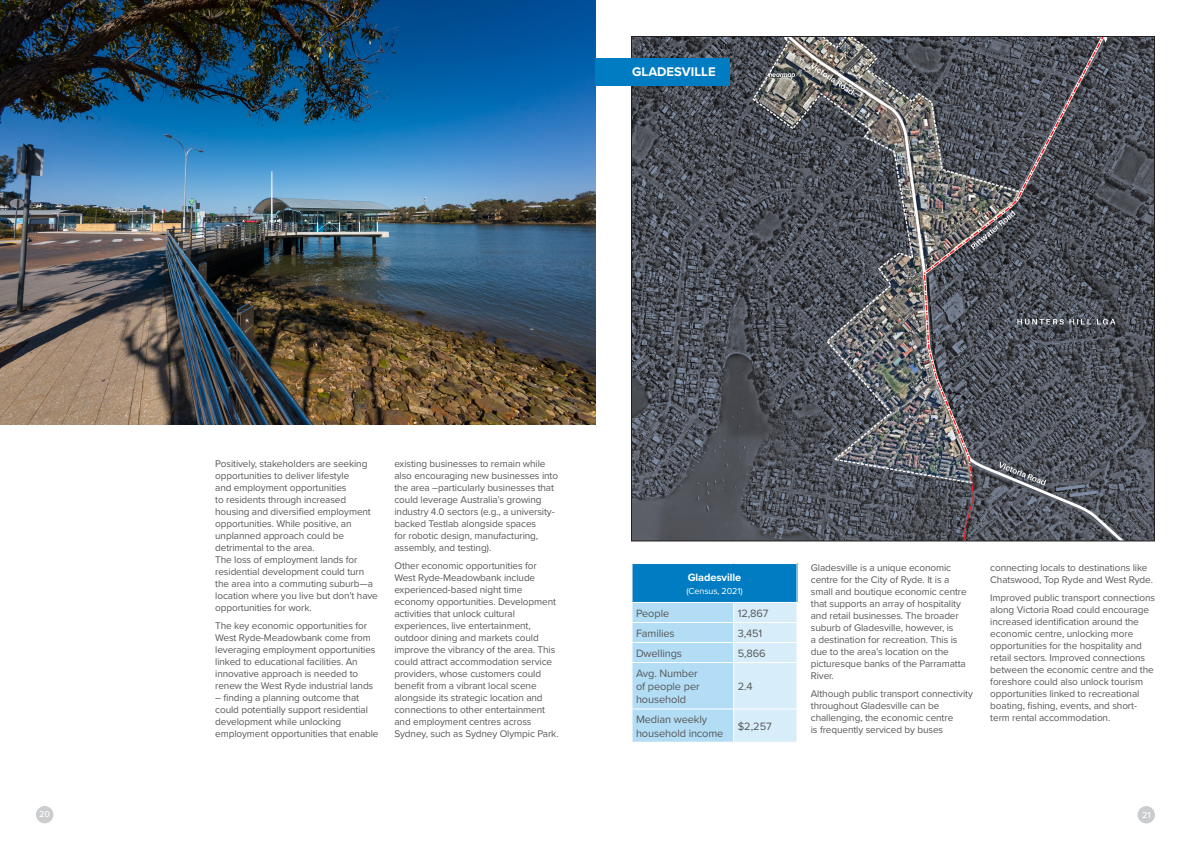
<style>
.page{position:relative;width:1191px;height:842px;background:#fff}
.page>*{position:absolute;margin:0;border:0;box-sizing:border-box;transform-origin:0 0}
.t1{font:700 13px "Proxima Nova";color:#fff}
.t2{font:11px/13.2px "Proxima Nova";letter-spacing:-.01em;color:#57585a}
.t3{font:700 11px "Proxima Nova";letter-spacing:-.01em;color:#fff}
.t4{font:10px/12px "Proxima Nova";letter-spacing:-.01em;color:#57585a}
.t5{font:9px "Proxima Nova";letter-spacing:-.01em;color:#fff}
.t6{font:500 9px "Proxima Nova";color:#fff}
</style>
<div class="page">
<div style="left:1137px;top:806px;width:18px;height:17px;background:#cbccce;border-radius:50%"></div>
<div style="left:36px;top:806px;width:17px;height:17px;background:#cbccce;border-radius:50%"></div>
<img style="left:0;top:0;width:595px;height:425px">
<img style="left:633px;top:38px;width:520px;height:501px">
<div style="left:595px;top:58px;width:135px;height:27px;background:#007cc2"></div>
<div style="left:632px;top:563px;width:165px;height:39px;background:#007cc2"></div>
<hr style="left:631px;top:563px;width:102px;height:1px;background:#fff">
<hr style="left:733px;top:563px;width:64px;height:1px;background:#fff">
<hr style="left:796px;top:564px;width:1px;height:38px;background:#fff">
<svg style="left:632px;top:603px;width:165px;height:139px;background:#c1e3f6"></svg>
<hr style="left:631px;top:662px;width:102px;height:1px;background:#fff">
<hr style="left:733px;top:662px;width:64px;height:1px;background:#fff">
<hr style="left:733px;top:663px;width:1px;height:45px;background:#fff">
<hr style="left:796px;top:663px;width:1px;height:45px;background:#fff">
<hr style="left:631px;top:708px;width:102px;height:1px;background:#fff">
<hr style="left:733px;top:708px;width:64px;height:1px;background:#fff">
<hr style="left:733px;top:709px;width:1px;height:33px;background:#fff">
<hr style="left:796px;top:709px;width:1px;height:33px;background:#fff">
<p class="t1" style="left:632px;top:62px;width:85px">GLADESVILLE</p>
<p class="t4" style="left:215px;top:457px;width:164px">Positively, stakeholders are seeking opportunities to deliver lifestyle<br>and employment opportunities<br>to residents through increased housing and diversified employment opportunities. While positive, an unplanned approach could be detrimental to the area.<br>The loss of employment lands for residential development could turn the area into a commuting suburb—a location where you live but don’t have opportunities for work.</p>
<p class="t4" style="left:215px;top:619px;width:162px">The key economic opportunities for West Ryde-Meadowbank come from leveraging employment opportunities linked to educational facilities. An innovative approach is needed to renew the West Ryde industrial lands</p>
<p class="t4" style="left:215px;top:691px;width:165px">– finding a planning outcome that could potentially support residential development while unlocking employment opportunities that enable</p>
<p class="t4" style="left:394px;top:457px;width:165px">existing businesses to remain while also encouraging new businesses into the area –particularly businesses that could leverage Australia’s growing industry 4.0 sectors (e.g., a university&shy;backed Testlab alongside spaces<br>for robotic design, manufacturing, assembly, and testing).</p>
<p class="t4" style="left:394px;top:559px;width:166px">Other economic opportunities for West Ryde-Meadowbank include experienced-based night time economy opportunities. Development activities that unlock cultural experiences, live entertainment, outdoor dining and markets could improve the vibrancy of the area. This could attract accommodation service providers, whose customers could benefit from a vibrant local scene alongside its strategic location and connections to other entertainment and employment centres across Sydney, such as Sydney Olympic Park.</p>
<p class="t3" style="left:688px;top:569px;width:55px">Gladesville</p>
<p class="t5" style="left:686px;top:584px;width:58px">(Census, 2021)</p>
<p class="t2" style="left:636px;top:606px;width:35px">People</p>
<p class="t2" style="left:737px;top:606px;width:32px">12,867</p>
<p class="t2" style="left:636px;top:626px;width:40px">Families</p>
<p class="t2" style="left:737px;top:626px;width:26px">3,451</p>
<p class="t2" style="left:636px;top:646px;width:48px">Dwellings</p>
<p class="t2" style="left:737px;top:646px;width:29px">5,866</p>
<p class="t2" style="left:636px;top:666px;width:65px">Avg. Number of people per household</p>
<p class="t2" style="left:737px;top:679px;width:16px">2.4</p>
<p class="t2" style="left:636px;top:712px;width:89px">Median weekly household income</p>
<p class="t2" style="left:737px;top:719px;width:36px">$2,257</p>
<p class="t4" style="left:811px;top:561px;width:157px">Gladesville is a unique economic centre for the City of Ryde. It is a small and boutique economic centre that supports an array of hospitality and retail businesses. The broader suburb of Gladesville, however, is<br>a destination for recreation. This is due to the area’s location on the picturesque banks of the Parramatta<br>River.</p>
<p class="t4" style="left:811px;top:687px;width:164px">Although public transport connectivity throughout Gladesville can be challenging, the economic centre<br>is frequently serviced by buses</p>
<p class="t4" style="left:990px;top:561px;width:164px">connecting locals to destinations like<br>Chatswood, Top Ryde and West Ryde.</p>
<p class="t4" style="left:990px;top:591px;width:166px">Improved public transport connections along Victoria Road could encourage increased identification around the economic centre, unlocking more opportunities for the hospitality and retail sectors. Improved connections between the economic centre and the foreshore could also unlock tourism opportunities linked to recreational boating, fishing, events, and short&shy;term rental accommodation.</p>
<p class="t6" style="left:39px;top:808px;width:12px">20</p>
<p class="t6" style="left:1142px;top:808px;width:10px">21</p>
</div>
